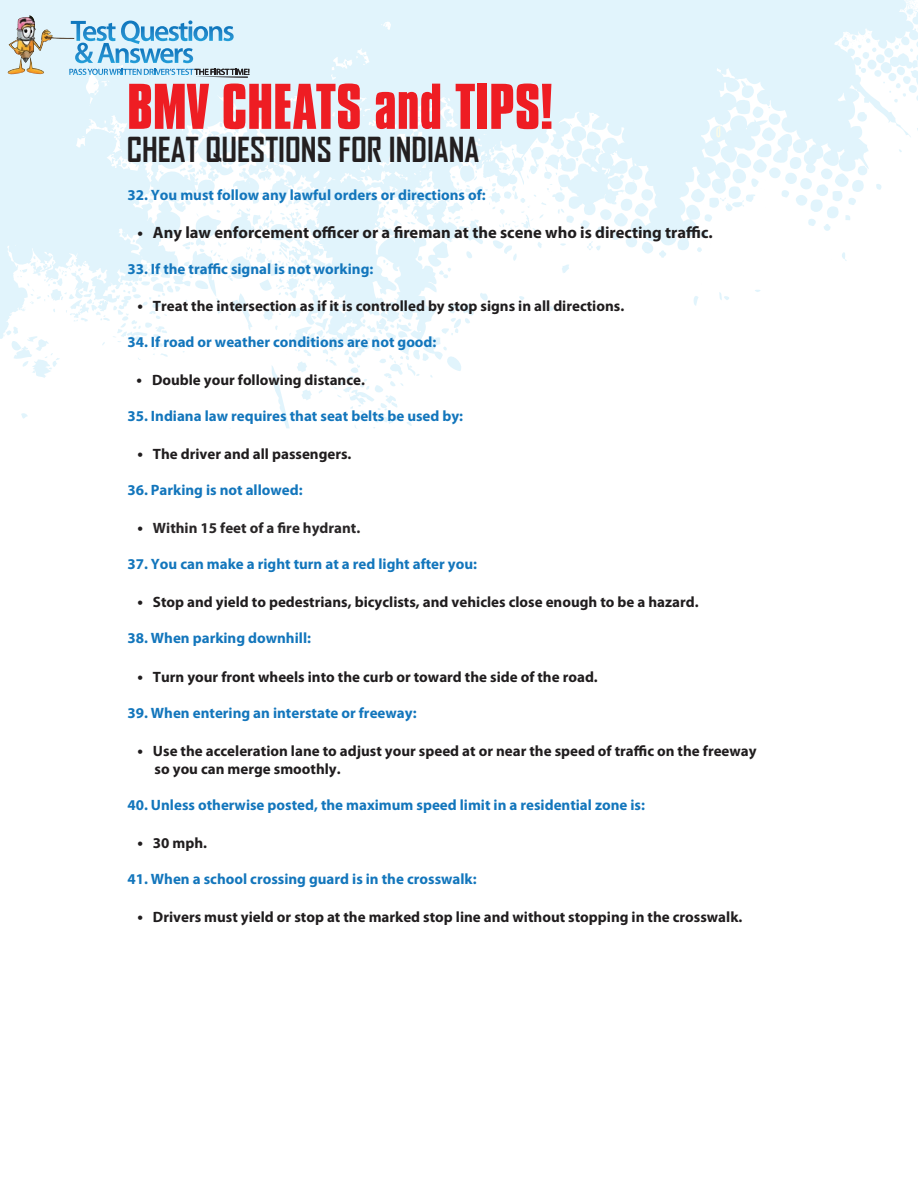
<style>
.page{position:relative;width:918px;height:1188px;background:#fff}
.page>*{position:absolute;margin:0;border:0;box-sizing:border-box;transform-origin:0 0}
.t1{font:700 55.5px "Compacta BT";color:#ee1d23}
.t2{font:700 33px "Agency FB";color:#231f20}
.t3{font:700 16.5px "Myriad Pro";color:#201d1e}
.t4{font:700 15px/18px "Myriad Pro";color:#201d1e}
.t5{font:700 15px "Myriad Pro";color:#1376bc}
.t6{font:700 15px "Myriad Pro";color:#292627}
.s1{font-size:16.5px}
.s2{font-size:16.5px;color:#201d1e}
</style>
<div class="page">
<svg style="left:0;top:0;width:918px;height:428px"></svg>
<svg style="left:71px;top:20px;width:163px;height:43px;background:#9fcfea"></svg>
<svg style="left:69px;top:69px;width:180px;height:9px;background:#9cbed1"></svg>
<img style="left:8px;top:15px;width:21px;height:59px">
<svg style="left:715px;top:125px;width:6px;height:14px"></svg>
<p class="t1" style="left:127px;top:73px;width:427px">BMV CHEATS and TIPS!</p>
<p class="t2" style="left:127px;top:129px;width:354px">CHEAT QUESTIONS FOR INDIANA</p>
<p class="t5" style="left:127px;top:185px;width:360px">32. You must follow any lawful orders or directions of:</p>
<p class="t3" style="left:137px;top:221px;width:577px">• Any law enforcement officer or a fireman at the scene who is directing traffic.</p>
<p class="t5" style="left:127px;top:259px;width:247px">33. If the traffic signal is not working:</p>
<p class="t4" style="left:137px;top:297px;width:488px"><span class="s1">•</span> Treat the intersection as if it is controlled by stop signs in all directions.</p>
<p class="t5" style="left:127px;top:333px;width:311px">34. If road or weather conditions are not good:</p>
<p class="t4" style="left:136px;top:371px;width:230px"><span class="s1">•</span> Double your following distance.</p>
<p class="t5" style="left:127px;top:406px;width:337px">35. Indiana law requires that seat belts be used by:</p>
<p class="t4" style="left:137px;top:445px;width:216px"><span class="s1">•</span> The driver and all passengers.</p>
<p class="t5" style="left:127px;top:480px;width:177px">36. Parking is not allowed:</p>
<p class="t6" style="left:137px;top:518px;width:225px"><span class="s2">•</span> Within 15 feet of a fire hydrant.</p>
<p class="t5" style="left:127px;top:554px;width:351px">37. You can make a right turn at a red light after you:</p>
<p class="t4" style="left:137px;top:592px;width:563px"><span class="s1">•</span> Stop and yield to pedestrians, bicyclists, and vehicles close enough to be a hazard.</p>
<p class="t5" style="left:127px;top:628px;width:185px">38. When parking downhill:</p>
<p class="t4" style="left:137px;top:668px;width:462px"><span class="s1">•</span> Turn your front wheels into the curb or toward the side of the road.</p>
<p class="t5" style="left:127px;top:703px;width:291px">39. When entering an interstate or freeway:</p>
<p class="t4" style="left:155px;top:742px;width:604px;text-indent:-17px"><span class="s1">•</span> Use the acceleration lane to adjust your speed at or near the speed of traffic on the freeway so you can merge smoothly.</p>
<p class="t5" style="left:127px;top:795px;width:519px">40. Unless otherwise posted, the maximum speed limit in a residential zone is:</p>
<p class="t4" style="left:137px;top:833px;width:71px"><span class="s1">•</span> 30 mph.</p>
<p class="t5" style="left:127px;top:869px;width:351px">41. When a school crossing guard is in the crosswalk:</p>
<p class="t4" style="left:137px;top:907px;width:607px"><span class="s1">•</span> Drivers must yield or stop at the marked stop line and without stopping in the crosswalk.</p>
</div>
